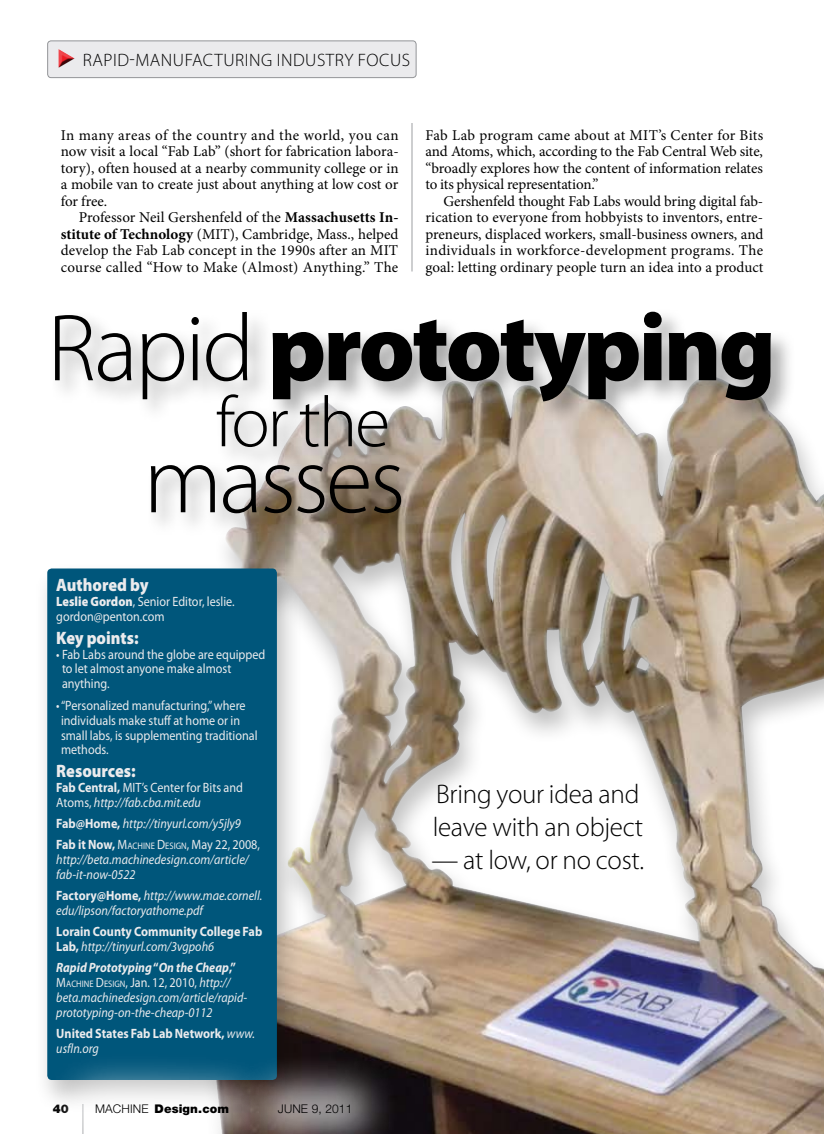
<style>
.page{position:relative;width:824px;height:1134px;background:#fff}
.page>*{position:absolute;margin:0;border:0;box-sizing:border-box;transform-origin:0 0}
.t1{font:900 96px "Myriad Pro";letter-spacing:-.03em;color:#000}
.t2{font:300 96px "Myriad Pro";color:#000}
.t3{font:300 72px "Myriad Pro";color:#000}
.t4{font:300 27px/33px "Myriad Pro";letter-spacing:-.01em;color:#000}
.t5{font:300 18px "Myriad Pro";letter-spacing:.03em;color:#000}
.t6{font:900 18px "Myriad Pro";color:#ebebed;scale:.9 1}
.t7{font:15px/16.5px "Minion Pro";color:#000;text-align:justify}
.t8{font:italic 13.5px/15px "Myriad Pro";color:#ebebed;scale:.9 1}
.t9{font:13.5px/15px "Myriad Pro";color:#ebebed;scale:.9 1}
.t10{font:700 13.5px/15px "Myriad Pro";color:#ebebed;scale:.9 1}
.t11{font:900 12px "Helvetica Neue LT Std";letter-spacing:.01em;color:#000}
.t12{font:300 12px "Helvetica Neue LT Std";letter-spacing:.01em;color:#000}
.s1{font-weight:700}
.s2{font-weight:300}
.s3{font-weight:900}
.s4{font-style:italic}
.s5{font-weight:700;font-style:normal}
.s6{font-style:normal}
.s7{font-style:normal;font-size:9.45px}
.s8{font-weight:400;font-style:italic}
</style>
<div class="page">
<hr style="left:411px;top:123px;width:1px;height:149px;background:#9d9fa2">
<div style="left:48px;top:41px;width:368px;height:37px;background:#ebebed;border-radius:3px"></div>
<div style="left:47px;top:41px;width:369px;height:37px;border:1px solid #939598;border-radius:3px"></div>
<div style="left:175px;top:233px;width:649px;height:901px;background:#000;opacity:.25"></div>
<img style="left:225px;top:243px;width:599px;height:461px">
<div style="left:32px;top:560px;width:270px;height:553px;background:#000;opacity:.25"></div>
<div style="left:47px;top:568px;width:230px;height:512px;background:#00567b;border-radius:4px"></div>
<div style="left:50px;top:306px;width:745px;height:231px;background:#000;opacity:.35"></div>
<div style="left:224px;top:1050px;width:171px;height:84px;background:#fff;opacity:.65"></div>
<div style="left:42px;top:1050px;width:233px;height:84px;background:#fff;opacity:.65"></div>
<svg style="left:59px;top:58px;width:16px;height:10px"></svg>
<p class="t5" style="left:83px;top:50px;width:329px">Rapid-manufacturing industry focus</p>
<p class="t7" style="left:61px;top:127px;width:339px">In many areas of the country and the world, you can now visit a local “Fab Lab” (short for fabrication labora&shy;tory), often housed at a nearby community college or in a mobile van to create just about anything at low cost or for free.</p>
<p class="t7" style="left:61px;top:209px;width:339px;text-indent:18px">Professor Neil Gershenfeld of the <span class="s1">Massachusetts In&shy;stitute of Technology</span> (MIT), Cambridge, Mass., helped develop the Fab Lab concept in the 1990s after an MIT course called “How to Make (Almost) Anything.” The</p>
<p class="t7" style="left:425px;top:127px;width:339px">Fab Lab program came about at MIT’s Center for Bits and Atoms, which, according to the Fab Central Web site, “broadly explores how the content of information relates to its physical representation.”</p>
<p class="t7" style="left:425px;top:193px;width:339px;text-indent:18px">Gershenfeld thought Fab Labs would bring digital fab&shy;rication to everyone from hobbyists to inventors, entre&shy;preneurs, displaced workers, small-business owners, and individuals in workforce-development programs. The goal: letting ordinary people turn an idea into a product</p>
<h1 class="t1" style="left:47px;top:293px;width:730px"><span class="s2">Rapid</span> prototyping</h1>
<h2 class="t3" style="left:216px;top:383px;width:176px">for the</h2>
<h1 class="t2" style="left:143px;top:427px;width:263px">masses</h1>
<p class="t6" style="left:56px;top:575px;width:104px">Authored by</p>
<p class="t9" style="left:56px;top:594px;width:200px"><span class="s3">Leslie Gordon</span>, Senior Editor, leslie. gordon@penton.com</p>
<p class="t6" style="left:56px;top:627px;width:93px">Key points:</p>
<p class="t9" style="left:62px;top:646px;width:227px;text-indent:-6px">• Fab Labs around the globe are equipped to let almost anyone make almost anything.</p>
<p class="t9" style="left:61px;top:697px;width:220px;text-indent:-5px">• “Personalized manufacturing,” where individuals make stuff at home or in small labs, is supplementing traditional methods.</p>
<p class="t6" style="left:56px;top:761px;width:90px">Resources:</p>
<p class="t9" style="left:56px;top:780px;width:209px"><span class="s1">Fab Central,</span> MIT’s Center for Bits and<br>Atoms, <span class="s4">http://fab.cba.mit.edu</span></p>
<p class="t8" style="left:56px;top:813px;width:228px;line-height:21px"><span class="s5">Fab@Home,</span> http://tinyurl.com/y5jly9<br><span class="s5">Fab it Now,</span> <span class="s6">M</span><span class="s7">ACHINE</span> <span class="s6">D</span><span class="s7">ESIGN</span><span class="s6">, May 22, 2008,</span></p>
<p class="t8" style="left:56px;top:852px;width:215px">http://beta.machinedesign.com/article/ fab-it-now-0522</p>
<p class="t8" style="left:56px;top:888px;width:230px"><span class="s5">Factory@Home,</span> http://www.mae.cornell. edu/lipson/factoryathome.pdf</p>
<p class="t10" style="left:56px;top:924px;width:230px">Lorain County Community College Fab<br>Lab, <span class="s8">http://tinyurl.com/3vgpoh6</span></p>
<p class="t8" style="left:56px;top:960px;width:213px"><span class="s1">Rapid Prototyping</span> <span class="s5">“</span><span class="s1">On the Cheap</span><span class="s5">,” </span><span class="s6">M</span><span class="s7">ACHINE</span> <span class="s6">D</span><span class="s7">ESIGN</span><span class="s6">, Jan. 12, 2010,</span> http:// beta.machinedesign.com/article/rapid&shy;prototyping-on-the-cheap-0112</p>
<p class="t10" style="left:56px;top:1026px;width:222px">United States Fab Lab Network, <span class="s8">www. usfln.org</span></p>
<p class="t11" style="left:53px;top:1102px;width:18px">40</p>
<p class="t11" style="left:95px;top:1102px;width:135px"><span class="s2">MACHINE</span> Design.com</p>
<p class="t12" style="left:278px;top:1101px;width:76px">JUNE 9, 2011</p>
<h3 class="t4" style="left:432px;top:778px;width:212px">Bring your idea and leave with an object</h3>
<h3 class="t4" style="left:431px;top:844px;width:214px">— at low, or no cost.</h3>
</div>
